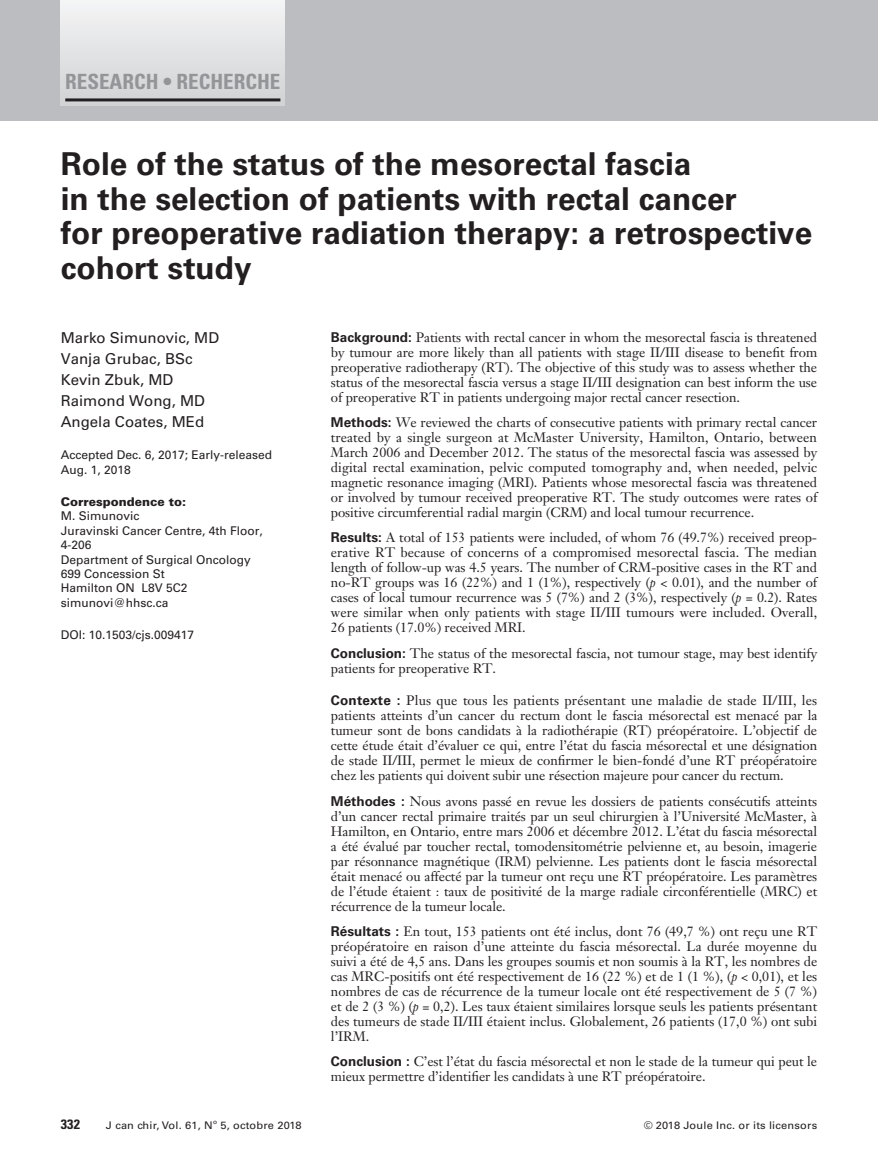
<style>
.page{position:relative;width:878px;height:1175px;background:#fff}
.page>*{position:absolute;margin:0;border:0;box-sizing:border-box;transform-origin:0 0}
.t1{font:700 31.5px/34.5px "Univers LT Std";color:#231f20}
.t2{font:700 condensed 21px "Univers LT Std";color:#939598}
.t3{font:15px/21px "Univers LT Std";color:#231f20}
.t4{font:13.5px/15px "Janson Text LT Std";letter-spacing:-.005em;color:#231f20;text-align:justify}
.t5{font:700 condensed 13.5px "Univers LT Std";color:#231f20;scale:1.05 1}
.t6{font:12px/14.4px "Univers LT Std";color:#231f20}
.t7{font:900 12px "Univers LT Std";color:#231f20}
.t8{font:10.5px "Univers LT Std";letter-spacing:.015em;color:#231f20;scale:1.05 1}
.t9{font:6.3px "Univers LT Std";color:#231f20;scale:1.05 1}
.s1{font-family:"Univers LT Std";font-weight:700}
.s2{font-style:italic}
</style>
<div class="page">
<div style="left:0;top:0;width:877px;height:120px;background:#bcbdc0"></div>
<div style="left:61px;top:0;width:224px;height:106px;background:linear-gradient(to bottom,#f4f4f5,#d1d2d5)"></div>
<hr style="left:65px;top:98px;width:215px;height:3px;background:#231f20">
<h2 class="t2" style="left:65px;top:69px;width:216px">RESEARCH • RECHERCHE</h2>
<h1 class="t1" style="left:61px;top:147px;width:753px">Role of the status of the mesorectal fascia<br>in the selection of patients with rectal cancer<br>for preoperative radiation therapy: a retrospective cohort study</h1>
<p class="t3" style="left:61px;top:327px;width:160px">Marko Simunovic, MD<br>Vanja Grubac, BSc<br>Kevin Zbuk, MD<br>Raimond Wong, MD<br>Angela Coates, MEd</p>
<p class="t6" style="left:61px;top:448px;width:213px">Accepted Dec. 6, 2017; Early-released<br>Aug. 1, 2018</p>
<p class="t7" style="left:61px;top:494px;width:127px">Correspondence to:</p>
<p class="t6" style="left:61px;top:509px;width:204px">M. Simunovic<br>Juravinski Cancer Centre, 4th Floor,<br>4-206<br>Department of Surgical Oncology<br>699 Concession St<br>Hamilton ON L8V 5C2 simunovi@hhsc.ca</p>
<p class="t6" style="left:61px;top:628px;width:135px">DOI: 10.1503/cjs.009417</p>
<p class="t4" style="left:331px;top:330px;width:488px"><span class="s1">Background:</span> Patients with rectal cancer in whom the mesorectal fascia is threatened by tumour are more likely than all patients with stage II/III disease to benefit from preoperative radiotherapy (RT). The objective of this study was to assess whether the status of the mesorectal fascia versus a stage II/III designation can best inform the use of preoperative RT in patients undergoing major rectal cancer resection.</p>
<p class="t4" style="left:331px;top:415px;width:488px"><span class="s1">Methods:</span> We reviewed the charts of consecutive patients with primary rectal cancer treated by a single surgeon at McMaster University, Hamilton, Ontario, between March 2006 and December 2012. The status of the mesorectal fascia was assessed by digital rectal examination, pelvic computed tomography and, when needed, pelvic magnetic resonance imaging (MRI). Patients whose mesorectal fascia was threatened or involved by tumour received preoperative RT. The study outcomes were rates of positive circumferential radial margin (CRM) and local tumour recurrence.</p>
<p class="t4" style="left:331px;top:530px;width:488px"><span class="s1">Results:</span> A total of 153 patients were included, of whom 76 (49.7%) received preop&shy;erative RT because of concerns of a compromised mesorectal fascia. The median length of follow-up was 4.5 years. The number of CRM-positive cases in the RT and no-RT groups was 16 (22%) and 1 (1%), respectively (<span class="s2">p</span> &lt; 0.01), and the number of cases of local tumour recurrence was 5 (7%) and 2 (3%), respectively (<span class="s2">p</span> = 0.2). Rates were similar when only patients with stage II/III tumours were included. Overall, 26 patients (17.0%) received MRI.</p>
<p class="t4" style="left:331px;top:645px;width:487px"><span class="s1">Conclusion:</span> The status of the mesorectal fascia, not tumour stage, may best identify patients for preoperative RT.</p>
<p class="t4" style="left:331px;top:693px;width:488px"><span class="s1">Contexte :</span> Plus que tous les patients présentant une maladie de stade II/III, les patients atteints d’un cancer du rectum dont le fascia mésorectal est menacé par la tumeur sont de bons candidats à la radiothérapie (RT) préopératoire. L’objectif de cette étude était d’évaluer ce qui, entre l’état du fascia mésorectal et une désignation de stade II/III, permet le mieux de confirmer le bien-fondé d’une RT préopératoire chez les patients qui doivent subir une résection majeure pour cancer du rectum.</p>
<p class="t4" style="left:331px;top:793px;width:488px"><span class="s1">Méthodes :</span> Nous avons passé en revue les dossiers de patients consécutifs atteints d’un cancer rectal primaire traités par un seul chirurgien à l’Université McMaster, à Hamilton, en Ontario, entre mars 2006 et décembre 2012. L’état du fascia mésorectal a été évalué par toucher rectal, tomodensitométrie pelvienne et, au besoin, imagerie par résonnance magnétique (IRM) pelvienne. Les patients dont le fascia mésorectal était menacé ou affecté par la tumeur ont reçu une RT préopératoire. Les paramètres de l’étude étaient : taux de positivité de la marge radiale circonférentielle (MRC) et récurrence de la tumeur locale.</p>
<p class="t4" style="left:331px;top:923px;width:488px"><span class="s1">Résultats :</span> En tout, 153 patients ont été inclus, dont 76 (49,7 %) ont reçu une RT préopératoire en raison d’une atteinte du fascia mésorectal. La durée moyenne du suivi a été de 4,5 ans. Dans les groupes soumis et non soumis à la RT, les nombres de cas MRC-positifs ont été respectivement de 16 (22 %) et de 1 (1 %), (<span class="s2">p</span> &lt; 0,01), et les nombres de cas de récurrence de la tumeur locale ont été respectivement de 5 (7 %) et de 2 (3 %) (<span class="s2">p</span> = 0,2). Les taux étaient similaires lorsque seuls les patients présentant des tumeurs de stade II/III étaient inclus. Globalement, 26 patients (17,0 %) ont subi l’IRM.</p>
<p class="t4" style="left:331px;top:1053px;width:487px"><span class="s1">Conclusion :</span> C’est l’état du fascia mésorectal et non le stade de la tumeur qui peut le mieux permettre d’identifier les candidats à une RT préopératoire.</p>
<p class="t5" style="left:61px;top:1116px;width:20px">332</p>
<p class="t8" style="left:106px;top:1119px;width:103px">J can chir, Vol. 61, N</p>
<p class="t9" style="left:213px;top:1117px;width:5px">o</p>
<p class="t8" style="left:220px;top:1119px;width:79px">5, octobre 2018</p>
<p class="t8" style="left:643px;top:1119px;width:167px">© 2018 Joule Inc. or its licensors</p>
</div>
